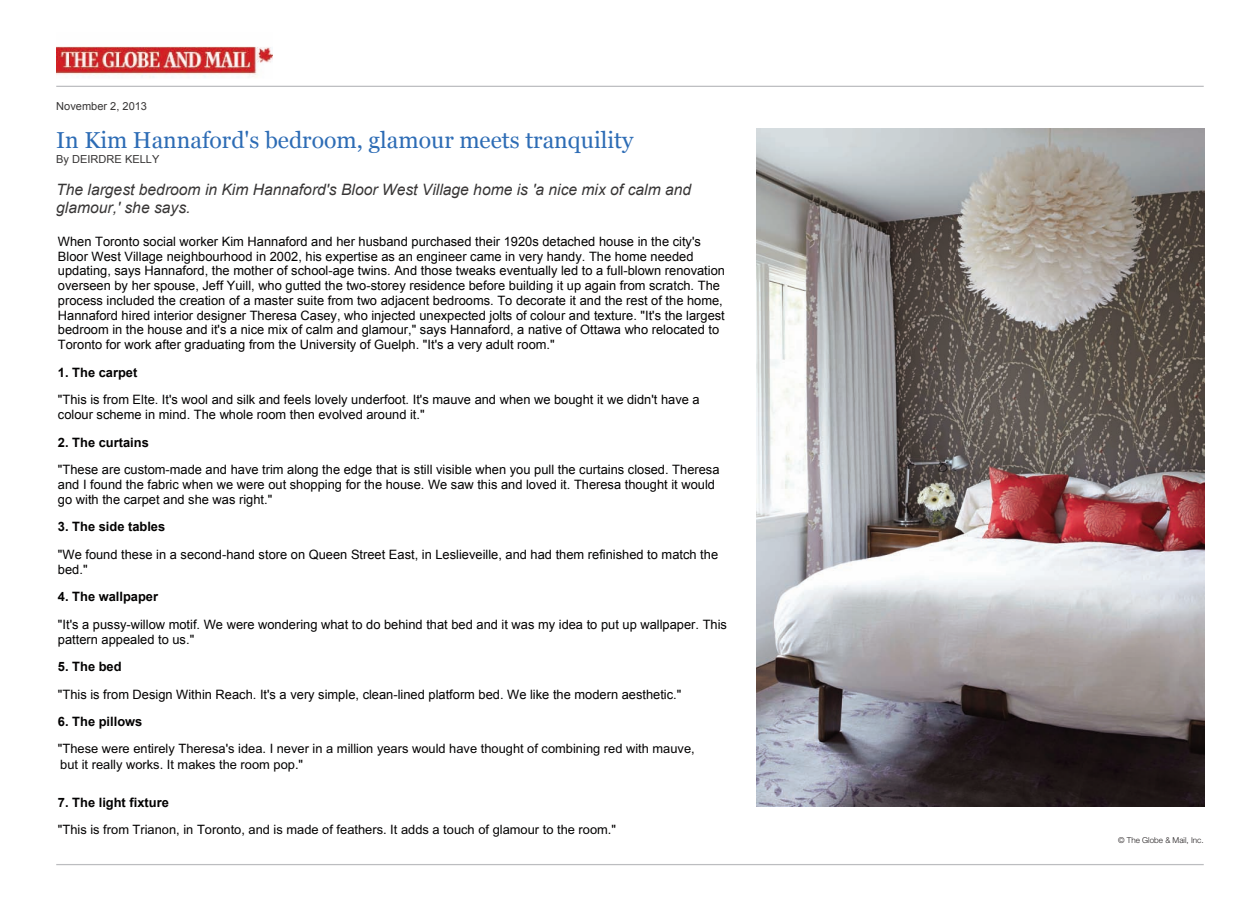
<style>
.page{position:relative;width:1260px;height:913px;background:#fff}
.page>*{position:absolute;margin:0;border:0;box-sizing:border-box;transform-origin:0 0}
.t1{font:23px "Georgia";color:#2d6cb5}
.t2{font:italic 15.62px/18.4px "Arial";color:#383636}
.t3{font:12.88px/14.8px "Arial";color:#030202}
.t4{font:12.88px/16.5px "Arial";color:#030202}
.t5{font:700 12.88px "Arial";color:#030202}
.t6{font:11px "Arial";color:#383636}
.t7{font:300 8.12px "Helvetica Neue";color:#231f20}
</style>
<div class="page">
<img style="left:57px;top:46px;width:215px;height:32px">
<img style="left:757px;top:129px;width:447px;height:676px">
<hr style="left:56px;top:863px;width:1148px;height:1px;background:#bcbdc0">
<hr style="left:56px;top:86px;width:1148px;height:1px;background:#bcbdc0">
<p class="t6" style="left:56px;top:100px;width:92px">November 2, 2013</p>
<h1 class="t1" style="left:56px;top:127px;width:579px">In Kim Hannaford's bedroom, glamour meets tranquility</h1>
<p class="t6" style="left:56px;top:153px;width:105px">By DEIRDRE KELLY</p>
<p class="t2" style="left:56px;top:180px;width:636px">The largest bedroom in Kim Hannaford's Bloor West Village home is 'a nice mix of calm and glamour,' she says.</p>
<p class="t3" style="left:58px;top:234px;width:669px">When Toronto social worker Kim Hannaford and her husband purchased their 1920s detached house in the city's Bloor West Village neighbourhood in 2002, his expertise as an engineer came in very handy. The home needed updating, says Hannaford, the mother of school-age twins. And those tweaks eventually led to a full-blown renovation overseen by her spouse, Jeff Yuill, who gutted the two-storey residence before building it up again from scratch. The process included the creation of a master suite from two adjacent bedrooms. To decorate it and the rest of the home, Hannaford hired interior designer Theresa Casey, who injected unexpected jolts of colour and texture. "It's the largest bedroom in the house and it's a nice mix of calm and glamour," says Hannaford, a native of Ottawa who relocated to Toronto for work after graduating from the University of Guelph. "It's a very adult room."</p>
<p class="t5" style="left:58px;top:365px;width:81px">1. The carpet</p>
<p class="t3" style="left:58px;top:392px;width:643px">"This is from Elte. It's wool and silk and feels lovely underfoot. It's mauve and when we bought it we didn't have a colour scheme in mind. The whole room then evolved around it."</p>
<p class="t5" style="left:58px;top:435px;width:92px">2. The curtains</p>
<p class="t3" style="left:58px;top:462px;width:663px">"These are custom-made and have trim along the edge that is still visible when you pull the curtains closed. Theresa and I found the fabric when we were out shopping for the house. We saw this and loved it. Theresa thought it would go with the carpet and she was right."</p>
<p class="t5" style="left:58px;top:519px;width:109px">3. The side tables</p>
<p class="t3" style="left:58px;top:547px;width:662px">"We found these in a second-hand store on Queen Street East, in Leslieveille, and had them refinished to match the bed."</p>
<p class="t5" style="left:58px;top:589px;width:102px">4. The wallpaper</p>
<p class="t3" style="left:58px;top:617px;width:671px">"It's a pussy-willow motif. We were wondering what to do behind that bed and it was my idea to put up wallpaper. This pattern appealed to us."</p>
<p class="t5" style="left:58px;top:659px;width:65px">5. The bed</p>
<p class="t3" style="left:58px;top:687px;width:625px">"This is from Design Within Reach. It's a very simple, clean-lined platform bed. We like the modern aesthetic."</p>
<p class="t5" style="left:58px;top:714px;width:86px">6. The pillows</p>
<p class="t4" style="left:58px;top:741px;width:638px">"These were entirely Theresa's idea. I never in a million years would have thought of combining red with mauve, but it really works. It makes the room pop."</p>
<p class="t5" style="left:58px;top:794px;width:112px">7. The light fixture</p>
<p class="t4" style="left:58px;top:822px;width:560px">"This is from Trianon, in Toronto, and is made of feathers. It adds a touch of glamour to the room."</p>
<p class="t7" style="left:1118px;top:837px;width:87px">© The Globe &amp; Mail, Inc.</p>
</div>
